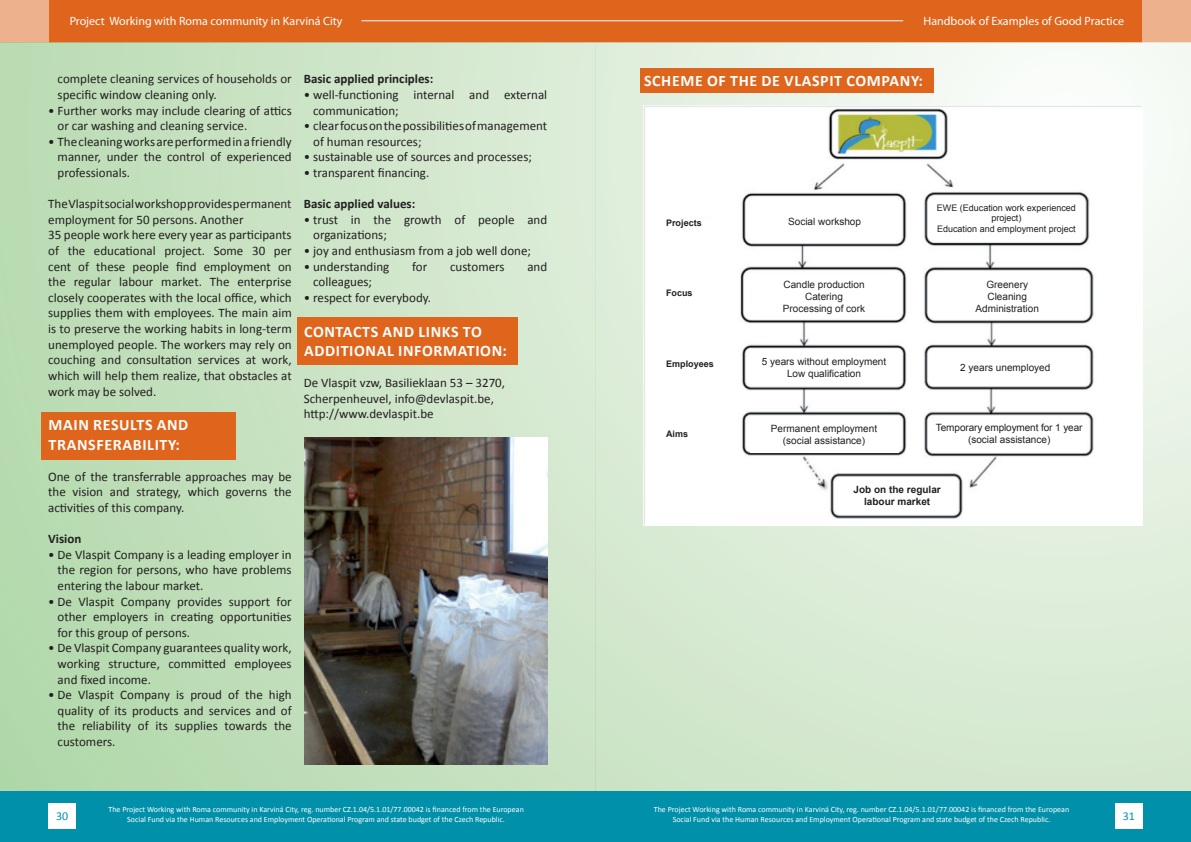
<style>
.page{position:relative;width:1191px;height:842px;background:#fff}
.page>*{position:absolute;margin:0;border:0;box-sizing:border-box;transform-origin:0 0}
.t1{font:700 16px "Calibri";letter-spacing:.04em;color:#fff}
.t2{font:13px/15.6px "Calibri";color:#231f20}
.t3{font:700 13px "Calibri";color:#231f20}
.t4{font:12px "Myriad Pro";color:#fff}
.t5{font:12px "Calibri";color:#0090aa}
.t6{font:10px/12px "Arial";color:#231f20;text-align:center}
.t7{font:700 10px/12px "Arial";color:#231f20;text-align:center}
.t8{font:9px/10.8px "Arial";color:#231f20;text-align:center}
.t9{font:700 9px "Arial";color:#231f20}
.t10{font:8px/9.6px "Calibri";color:#fff;text-align:center}
</style>
<div class="page">
<div style="left:0;top:0;width:595px;height:43px;background:#df651c"></div>
<hr style="left:361px;top:21px;width:234px;height:1px;background:#fff">
<div style="left:0;top:0;width:48px;height:43px;background:#eeb18d"></div>
<div style="left:0;top:43px;width:595px;height:799px;background:linear-gradient(to right,#b5d9ae,#dbebd6)"></div>
<div style="left:0;top:791px;width:595px;height:51px;background:#0090aa"></div>
<div style="left:48px;top:803px;width:28px;height:25px;background:#fff"></div>
<div style="left:595px;top:0;width:596px;height:43px;background:#df651c"></div>
<hr style="left:595px;top:21px;width:308px;height:1px;background:#fff">
<div style="left:1142px;top:0;width:49px;height:43px;background:#eeb18d"></div>
<svg style="left:595px;top:43px;width:596px;height:748px;background:#ddecd9"></svg>
<div style="left:595px;top:791px;width:596px;height:51px;background:#0090aa"></div>
<div style="left:1114px;top:803px;width:28px;height:25px;background:#fff"></div>
<div style="left:41px;top:412px;width:194px;height:47px;background:#df651c"></div>
<img style="left:643px;top:106px;width:499px;height:420px">
<div style="left:640px;top:69px;width:294px;height:24px;background:#df651c"></div>
<img style="left:305px;top:437px;width:242px;height:327px">
<div style="left:298px;top:317px;width:220px;height:47px;background:#df651c"></div>
<div style="left:666px;top:219px;width:66px;height:259px;background:#fff"></div>
<div style="left:750px;top:202px;width:149px;height:38px;background:#fff"></div>
<div style="left:749px;top:273px;width:149px;height:45px;background:#fff"></div>
<div style="left:749px;top:349px;width:149px;height:37px;background:#fff"></div>
<div style="left:749px;top:416px;width:149px;height:37px;background:#fff"></div>
<div style="left:838px;top:478px;width:118px;height:35px;background:#fff"></div>
<div style="left:933px;top:416px;width:152px;height:35px;background:#fff"></div>
<div style="left:931px;top:349px;width:148px;height:37px;background:#fff"></div>
<div style="left:933px;top:273px;width:148px;height:45px;background:#fff"></div>
<div style="left:930px;top:198px;width:152px;height:43px;background:#fff"></div>
<p class="t4" style="left:70px;top:14px;width:274px">Project Working with Roma community in Karviná City</p>
<p class="t4" style="left:923px;top:14px;width:202px">Handbook of Examples of Good Practice</p>
<p class="t2" style="left:58px;top:71px;width:236px">complete cleaning services of households or</p>
<p class="t1" style="left:644px;top:70px;width:150px">SCHEME OF THE DE VLASPIT</p>
<p class="t1" style="left:846px;top:70px;width:21px">COMPAN</p>
<p class="t1" style="left:911px;top:70px;width:13px">Y:</p>
<p class="t2" style="left:58px;top:86px;width:161px">specific window cleaning only.</p>
<p class="t2" style="left:58px;top:102px;width:236px;text-indent:-9px">• Further works may include clearing of attics or car washing and cleaning service.</p>
<p class="t2" style="left:58px;top:133px;width:236px;text-align:justify;text-indent:-9px">• The cleaning works are performed in afriendly manner, under the control of experienced professionals.</p>
<p class="t2" style="left:48px;top:196px;width:245px">The Vlaspit social workshop provides permanent employment for 50 persons. Another<br>35 people work here every year as participants of the educational project. Some 30 per cent of these people find employment on the regular labour market. The enterprise closely cooperates with the local office, which supplies them with employees. The main aim is to preserve the working habits in long-term unemployed people. The workers may rely on couching and consultation services at work, which will help them realize, that obstacles at work may be solved.</p>
<p class="t1" style="left:49px;top:415px;width:24px">MAIN</p>
<p class="t1" style="left:93px;top:415px;width:75px">RESULTS AND</p>
<p class="t1" style="left:49px;top:434px;width:11px">TRANSF</p>
<p class="t1" style="left:104px;top:434px;width:18px">ERABILIT</p>
<p class="t1" style="left:168px;top:434px;width:13px">Y:</p>
<p class="t2" style="left:48px;top:468px;width:245px;text-align:justify">One of the transferrable approaches may be the vision and strategy, which governs the activities of this company.</p>
<p class="t3" style="left:48px;top:531px;width:35px">VISION</p>
<p class="t2" style="left:58px;top:546px;width:236px;text-align:justify;text-indent:-9px">• De Vlaspit Company is a leading employer in the region for persons, who have problems entering the labour market.</p>
<p class="t2" style="left:58px;top:593px;width:236px;text-align:justify;text-indent:-9px">• De Vlaspit Company provides support for other employers in creating opportunities for this group of persons.</p>
<p class="t2" style="left:58px;top:640px;width:236px;text-align:justify;text-indent:-9px">• De Vlaspit Company guarantees quality work, working structure, committed employees and fixed income.</p>
<p class="t2" style="left:58px;top:686px;width:236px;text-align:justify;text-indent:-9px">• De Vlaspit Company is proud of the high quality of its products and services and of the reliability of its supplies towards the customers.</p>
<p class="t3" style="left:304px;top:71px;width:131px">BASIC APPLIED PRINCIPLES:</p>
<p class="t2" style="left:313px;top:86px;width:236px;text-indent:-9px">• well-functioning internal and external communication;</p>
<p class="t2" style="left:313px;top:118px;width:236px;text-indent:-9px">• clear focus on the possibilities of management of human resources;</p>
<p class="t2" style="left:304px;top:149px;width:230px">• sustainable use of sources and processes;</p>
<p class="t2" style="left:304px;top:164px;width:127px">• transparent financing.</p>
<p class="t3" style="left:304px;top:196px;width:113px">BASIC APPLIED VALUES:</p>
<p class="t2" style="left:313px;top:211px;width:236px;text-indent:-9px">• trust in the growth of people and organizations;</p>
<p class="t2" style="left:304px;top:242px;width:229px">• joy and enthusiasm from a job well done;</p>
<p class="t2" style="left:304px;top:258px;width:87px">• understanding</p>
<p class="t2" style="left:412px;top:258px;width:17px">for</p>
<p class="t2" style="left:450px;top:258px;width:56px">customers</p>
<p class="t2" style="left:527px;top:258px;width:21px">and</p>
<p class="t2" style="left:313px;top:274px;width:60px">colleagues;</p>
<p class="t2" style="left:304px;top:289px;width:129px">• respect for everybody.</p>
<p class="t1" style="left:304px;top:321px;width:20px">CONTACTS</p>
<p class="t1" style="left:382px;top:321px;width:12px">AND</p>
<p class="t1" style="left:418px;top:321px;width:9px">LINKS</p>
<p class="t1" style="left:463px;top:321px;width:11px">TO</p>
<p class="t1" style="left:304px;top:341px;width:10px">ADDITIONAL</p>
<p class="t1" style="left:398px;top:341px;width:11px">INFORMATION</p>
<p class="t1" style="left:502px;top:341px;width:6px">:</p>
<p class="t2" style="left:304px;top:374px;width:203px">De Vlaspit vzw, Basilieklaan 53 – 3270,<br>Scherpenheuvel, info@devlaspit.be, http://www.devlaspit.be</p>
<p class="t8" style="left:937px;top:202px;width:141px">EWE (Education work experienced project)<br>Education and employment project</p>
<p class="t6" style="left:788px;top:216px;width:74px">Social workshop</p>
<p class="t9" style="left:666px;top:217px;width:37px">Projects</p>
<p class="t6" style="left:783px;top:278px;width:84px">Candle production<br>Catering<br>Processing of cork</p>
<p class="t6" style="left:975px;top:278px;width:65px">Greenery<br>Cleaning<br>Administration</p>
<p class="t9" style="left:666px;top:287px;width:28px">Focus</p>
<p class="t6" style="left:761px;top:356px;width:126px">5 years without employment<br>Low qualification</p>
<p class="t9" style="left:666px;top:358px;width:49px">Employees</p>
<p class="t6" style="left:960px;top:362px;width:92px">2 years unemployed</p>
<p class="t6" style="left:936px;top:422px;width:148px">Temporary employment for 1 year (social assistance)</p>
<p class="t6" style="left:771px;top:423px;width:108px">Permanent employment (social assistance)</p>
<p class="t7" style="left:853px;top:484px;width:89px">Job on the regular labour market</p>
<p class="t9" style="left:666px;top:428px;width:24px">Aims</p>
<p class="t10" style="left:108px;top:804px;width:417px">The Project Working with Roma community in Karviná City, reg. number CZ.1.04/5.1.01/77.00042 is financed from the European</p>
<p class="t5" style="left:56px;top:809px;width:14px">30</p>
<p class="t10" style="left:127px;top:814px;width:379px">Social Fund via the Human Resources and Employment Operational Program and state budget of the Czech Republic.</p>
<p class="t10" style="left:654px;top:804px;width:417px">The Project Working with Roma community in Karviná City, reg. number CZ.1.04/5.1.01/77.00042 is financed from the European<br>Social Fund via the Human Resources and Employment Operational Program and state budget of the Czech Republic.</p>
<p class="t5" style="left:1122px;top:809px;width:14px">31</p>
</div>
